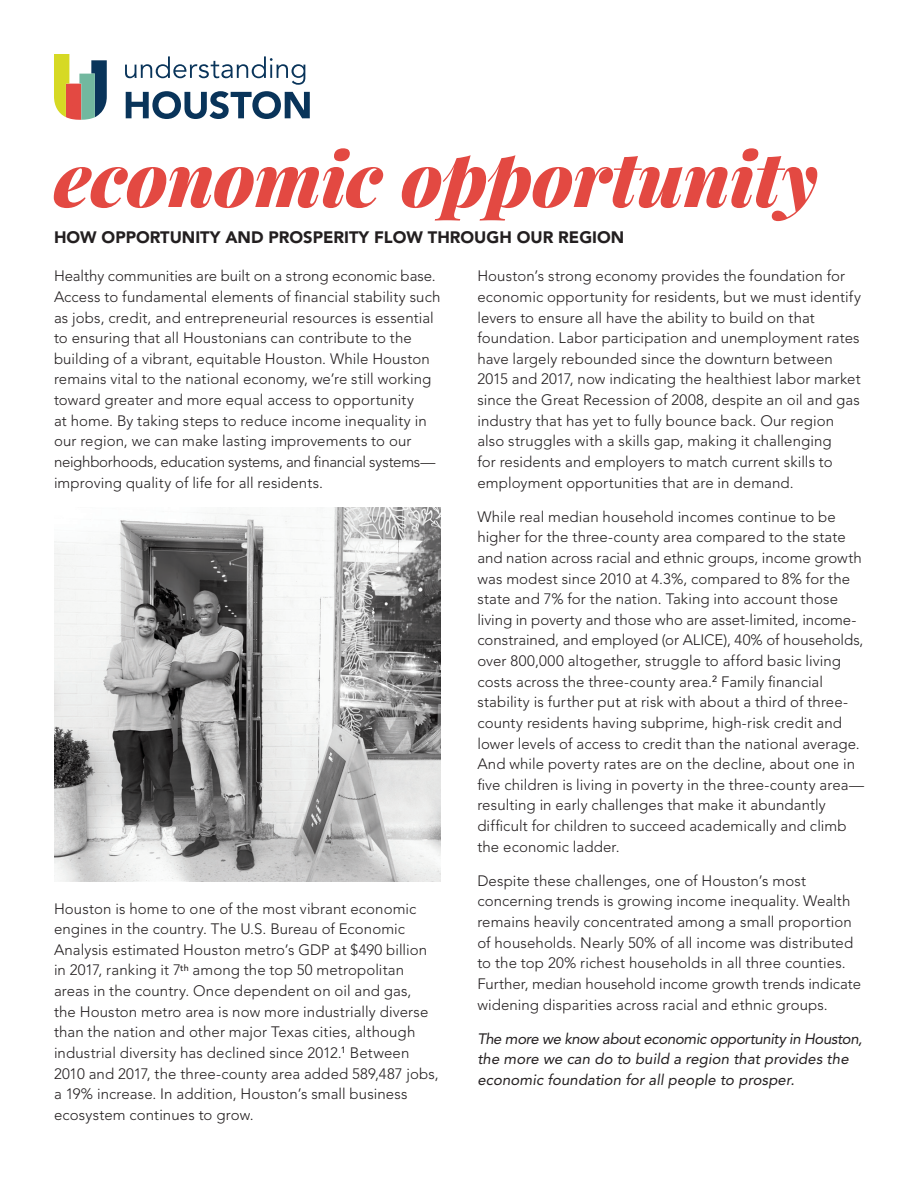
<style>
.page{position:relative;width:918px;height:1188px;background:#fff}
.page>*{position:absolute;margin:0;border:0;box-sizing:border-box;transform-origin:0 0}
.t1{font:italic 900 75px "Playfair Display";letter-spacing:-.005em;color:#e34942}
.t2{font:900 16.5px "Avenir LT Std";color:#231f20}
.t3{font:300 15px/20.7px "Avenir LT Std";letter-spacing:.005em;color:#231f20}
.t4{font:italic 15px/20.7px "Avenir LT Std";color:#231f20}
</style>
<div class="page">
<img style="left:54px;top:508px;width:387px;height:374px">
<svg style="left:54px;top:54px;width:53px;height:66px"></svg>
<svg style="left:125px;top:56px;width:180px;height:29px"></svg>
<svg style="left:126px;top:91px;width:184px;height:28px"></svg>
<p class="t1" style="left:54px;top:127px;width:765px">economic opportunity</p>
<p class="t2" style="left:54px;top:227px;width:572px">HOW OPPORTUNITY AND PROSPERITY FLOW THROUGH OUR REGION</p>
<p class="t3" style="left:54px;top:266px;width:388px">Healthy communities are built on a strong economic base.<br>Access to fundamental elements of financial stability such as jobs, credit, and entrepreneurial resources is essential to ensuring that all Houstonians can contribute to the building of a vibrant, equitable Houston. While Houston remains vital to the national economy, we’re still working toward greater and more equal access to opportunity<br>at home. By taking steps to reduce income inequality in our region, we can make lasting improvements to our neighborhoods, education systems, and financial systems— improving quality of life for all residents.</p>
<p class="t3" style="left:477px;top:266px;width:385px">Houston’s strong economy provides the foundation for economic opportunity for residents, but we must identify levers to ensure all have the ability to build on that foundation. Labor participation and unemployment rates have largely rebounded since the downturn between 2015 and 2017, now indicating the healthiest labor market since the Great Recession of 2008, despite an oil and gas industry that has yet to fully bounce back. Our region also struggles with a skills gap, making it challenging<br>for residents and employers to match current skills to employment opportunities that are in demand.</p>
<p class="t3" style="left:477px;top:506px;width:388px">While real median household incomes continue to be higher for the three-county area compared to the state and nation across racial and ethnic groups, income growth was modest since 2010 at 4.3%, compared to 8% for the state and 7% for the nation. Taking into account those living in poverty and those who are asset-limited, income&shy;constrained, and employed (or ALICE), 40% of households, over 800,000 altogether, struggle to afford basic living costs across the three-county area.<sup>2</sup> Family financial stability is further put at risk with about a third of three&shy;county residents having subprime, high-risk credit and lower levels of access to credit than the national average.<br>And while poverty rates are on the decline, about one in five children is living in poverty in the three-county area— resulting in early challenges that make it abundantly difficult for children to succeed academically and climb the economic ladder.</p>
<p class="t3" style="left:477px;top:870px;width:385px">Despite these challenges, one of Houston’s most concerning trends is growing income inequality. Wealth remains heavily concentrated among a small proportion of households. Nearly 50% of all income was distributed to the top 20% richest households in all three counties.<br>Further, median household income growth trends indicate widening disparities across racial and ethnic groups.</p>
<p class="t4" style="left:477px;top:1028px;width:387px">The more we know about economic opportunity in Houston, the more we can do to build a region that provides the economic foundation for all people to prosper.</p>
<p class="t3" style="left:54px;top:898px;width:386px">Houston is home to one of the most vibrant economic engines in the country. The U.S. Bureau of Economic Analysis estimated Houston metro’s GDP at $490 billion in 2017, ranking it 7<sup>th</sup> among the top 50 metropolitan areas in the country. Once dependent on oil and gas,<br>the Houston metro area is now more industrially diverse than the nation and other major Texas cities, although industrial diversity has declined since 2012.<sup>1</sup> Between 2010 and 2017, the three-county area added 589,487 jobs, a 19% increase. In addition, Houston’s small business ecosystem continues to grow.</p>
</div>
